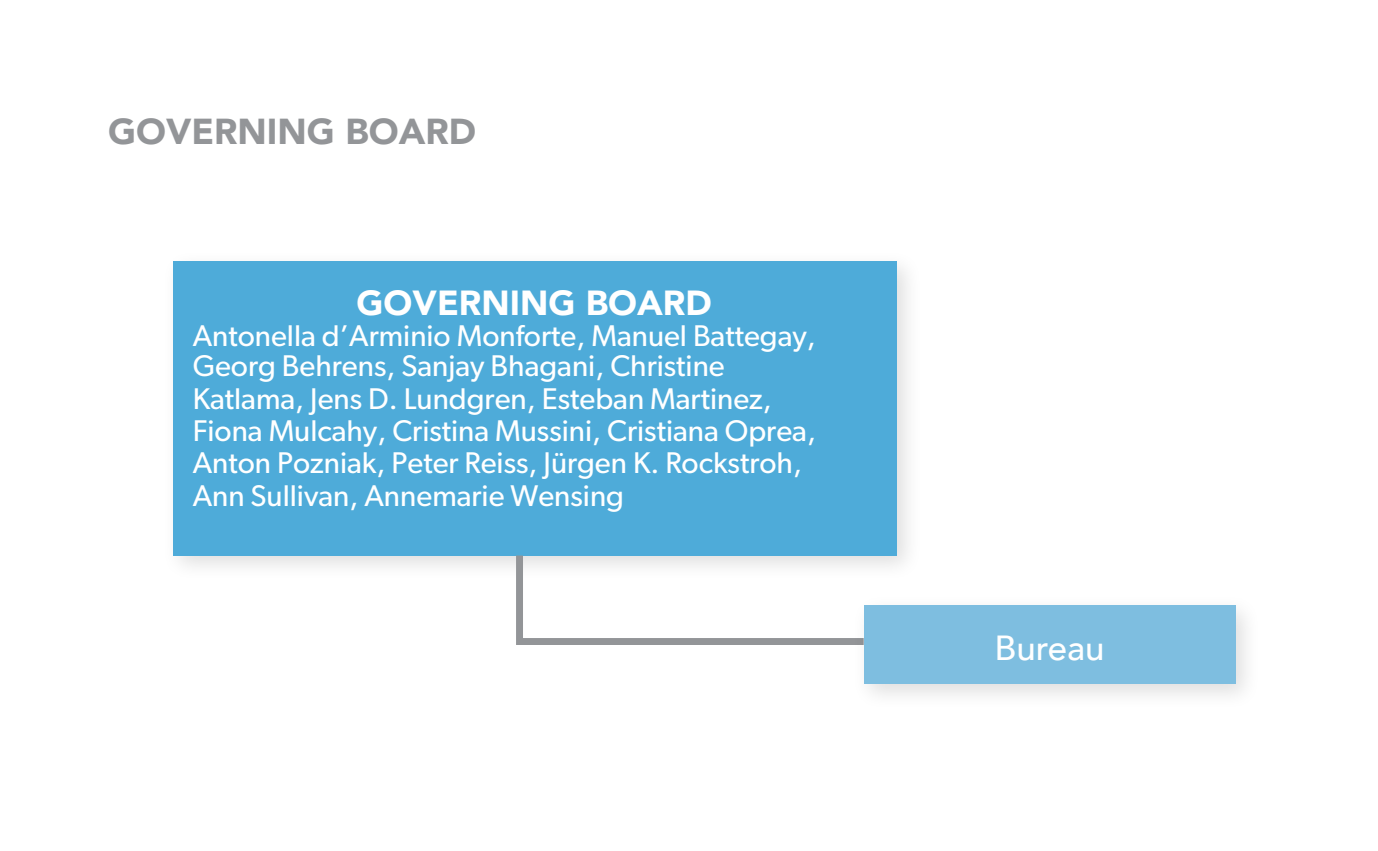
<style>
.page{position:relative;width:1378px;height:851px;background:#fff}
.page>*{position:absolute;margin:0;border:0;box-sizing:border-box;transform-origin:0 0}
.T2{font:900 36px "Avenir";color:#939598}
.Body{font:900 34.8px "Avenir";color:#fff}
.T3{font:500 34.8px "Avenir";color:#fff}
.Body-2{font:30px/32.4px "Gibson";color:#fff}
</style>
<div class="page">
<div style="left:160px;top:248px;width:763px;height:334px;background:#000;opacity:.13"></div>
<div style="left:173px;top:261px;width:723px;height:294px;background:#4eabd9"></div>
<svg style="left:512px;top:555px;width:358px;height:90px"></svg>
<div style="left:851px;top:592px;width:410px;height:118px;background:#000;opacity:.13"></div>
<div style="left:864px;top:605px;width:371px;height:79px;background:#7ebee0"></div>
<p class="T2" style="left:108px;top:101px;width:369px">GOVERNING BOARD</p>
<p class="Body" style="left:357px;top:273px;width:357px">GOVERNING BOARD</p>
<p class="Body-2" style="left:193px;top:321px;width:625px;line-height:29.7px">Antonella d’Arminio Monforte, Manuel Battegay,<br>Georg Behrens, Sanjay Bhagani, Christine</p>
<p class="Body-2" style="left:193px;top:381px;width:625px">Katlama, Jens D. Lundgren, Esteban Martinez, Fiona Mulcahy, Cristina Mussini, Cristiana Oprea, Anton Pozniak, Peter Reiss, Jürgen K. Rockstroh, Ann Sullivan, Annemarie Wensing</p>
<p class="T3" style="left:994px;top:617px;width:112px">Bureau</p>
</div>
